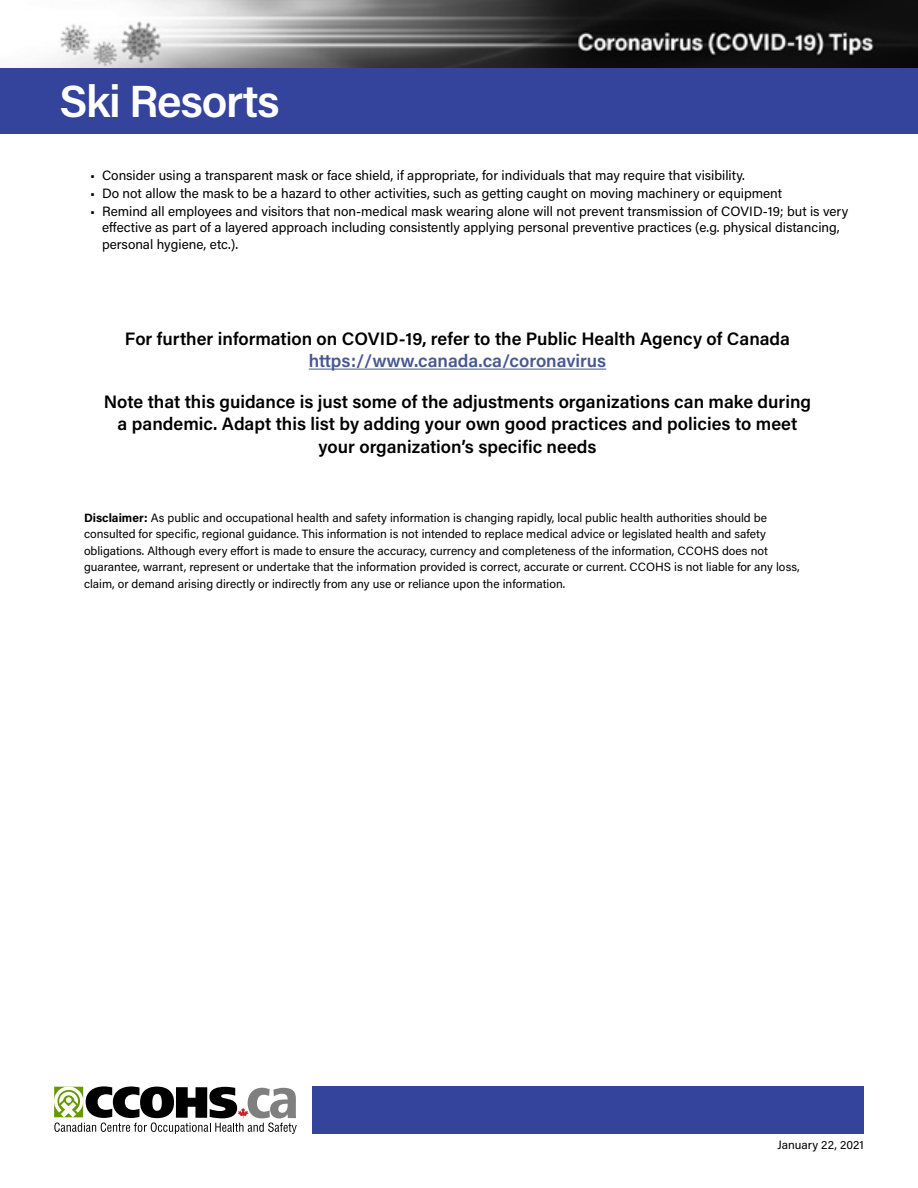
<style>
.page{position:relative;width:918px;height:1188px;background:#fff}
.page>*{position:absolute;margin:0;border:0;box-sizing:border-box;transform-origin:0 0}
.t1{font:600 45px "Acumin Pro";letter-spacing:-.03em;color:#fff}
.credits{font:600 18px/22.5px "Acumin Pro";color:#000;text-align:center}
.t2{font:13.5px/16.5px "Acumin Pro";color:#000}
.credits-2{font:12px/16.5px "Acumin Pro";color:#000}
.s1{color:#465792}
.s2{font-weight:700}
</style>
<div class="page">
<div style="left:313px;top:1086px;width:551px;height:48px;background:#34449d"></div>
<img style="left:0;top:0;width:918px;height:69px">
<svg style="left:54px;top:1086px;width:243px;height:48px"></svg>
<hr style="left:309px;top:369px;width:297px;height:1px;background:#465792">
<div style="left:0;top:69px;width:918px;height:65px;background:#34449d"></div>
<h1 class="t1" style="left:60px;top:69px;width:222px">Ski Resorts</h1>
<p class="t2" style="left:90px;top:166px;width:656px">• Consider using a transparent mask or face shield, if appropriate, for individuals that may require that visibility.</p>
<p class="t2" style="left:90px;top:184px;width:694px">• Do not allow the mask to be a hazard to other activities, such as getting caught on moving machinery or equipment</p>
<p class="t2" style="left:102px;top:202px;width:748px;text-indent:-12px">• Remind all employees and visitors that non-medical mask wearing alone will not prevent transmission of COVID-19; but is very effective as part of a layered approach including consistently applying personal preventive practices (e.g. physical distancing, personal hygiene, etc.).</p>
<p class="credits" style="left:125px;top:326px;width:667px">For further information on COVID-19, refer to the Public Health Agency of Canada <span class="s1">https://www.canada.ca/coronavirus</span></p>
<p class="credits" style="left:104px;top:389px;width:709px">Note that this guidance is just some of the adjustments organizations can make during a pandemic. Adapt this list by adding your own good practices and policies to meet your organization’s specific needs</p>
<p class="credits-2" style="left:84px;top:509px;width:717px"><span class="s2">Disclaimer:</span> As public and occupational health and safety information is changing rapidly, local public health authorities should be consulted for specific, regional guidance. This information is not intended to replace medical advice or legislated health and safety obligations. Although every effort is made to ensure the accuracy, currency and completeness of the information, CCOHS does not guarantee, warrant, represent or undertake that the information provided is correct, accurate or current. CCOHS is not liable for any loss, claim, or demand arising directly or indirectly from any use or reliance upon the information.</p>
<p class="credits-2" style="left:778px;top:1136px;width:88px">January 22, 2021</p>
</div>
